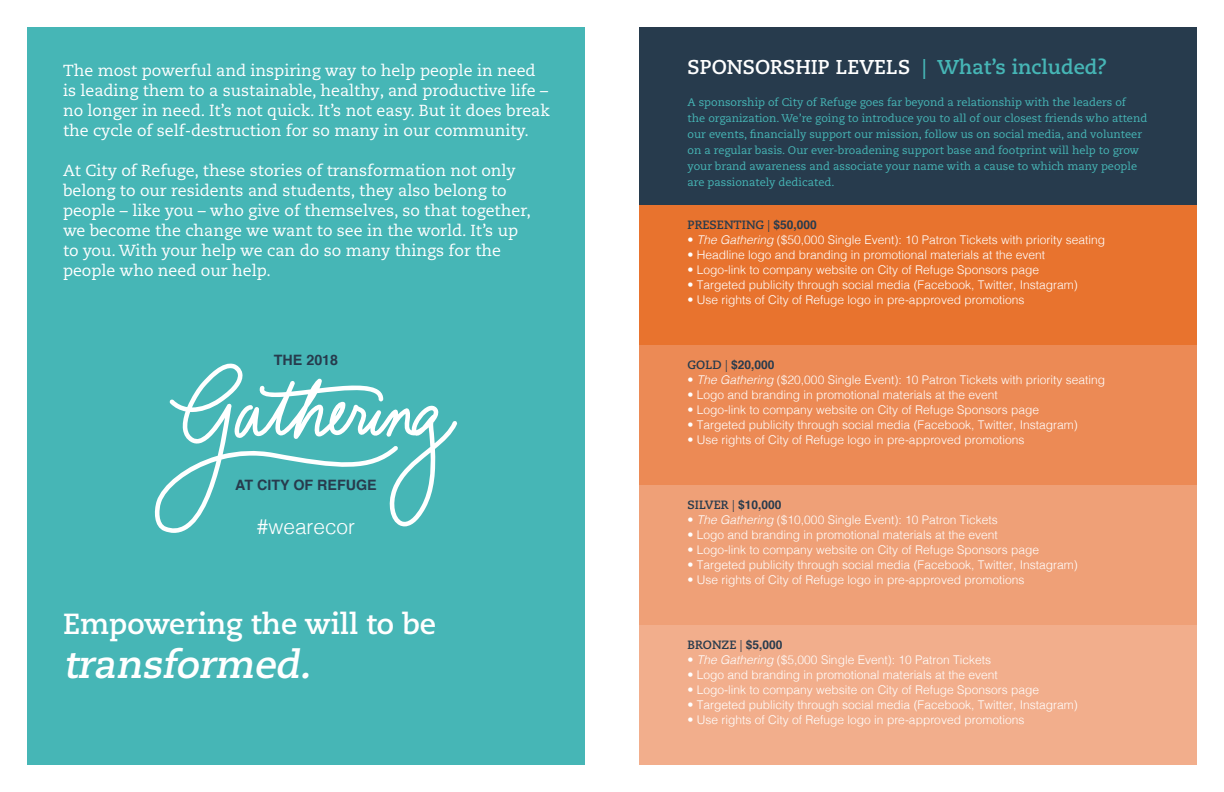
<style>
.page{position:relative;width:1224px;height:792px;background:#fff}
.page>*{position:absolute;margin:0;border:0;box-sizing:border-box;transform-origin:0 0}
.t1{font:italic 700 38.7px "Caecilia LT Pro 75";color:#fff}
.t2{font:700 29.1px "Caecilia LT Pro 75";color:#fff}
.t3{font:300 20.8px "Helvetica";color:#fff}
.t4{font:700 20px "Caecilia LT Pro 75";color:#fff}
.t5{font:16px/20px "Caecilia LT Pro 55 Roman";color:#fff}
.t6{font:700 14.3px "Helvetica";color:#273b4d}
.t7{font:300 12px "Helvetica";color:#fff}
.t8{font:700 12px "Caecilia LT Pro 75";color:#273b4d}
.t9{font:700 12px "Helvetica";color:#273b4d}
.t10{font:11px/16px "Caecilia LT Pro 55 Roman";color:#46b6b6}
.s1{color:#46b6b6}
.s2{font-family:"Helvetica";font-weight:300}
.s3{font-family:"Helvetica"}
.s4{font-style:italic}
.s5{font-family:"Caecilia LT Pro 75"}
.s6{font-weight:300}
</style>
<div class="page">
<div style="left:27px;top:27px;width:558px;height:738px;background:#46b6b6"></div>
<div style="left:639px;top:625px;width:558px;height:140px;background:#f2ae8c"></div>
<div style="left:639px;top:485px;width:558px;height:140px;background:#efa077"></div>
<div style="left:639px;top:345px;width:558px;height:140px;background:#ec8a55"></div>
<div style="left:639px;top:205px;width:558px;height:140px;background:#e8732e"></div>
<div style="left:639px;top:27px;width:558px;height:178px;background:#273b4d"></div>
<svg style="left:398px;top:405px;width:59px;height:121px"></svg>
<svg style="left:154px;top:363px;width:244px;height:170px"></svg>
<p class="t5" style="left:63px;top:60px;width:488px">The most powerful and inspiring way to help people in need is leading them to a sustainable, healthy, and productive life – no longer in need. It’s not quick. It’s not easy. But it does break the cycle of self-destruction for so many in our community.</p>
<p class="t5" style="left:63px;top:160px;width:469px">At City of Refuge, these stories of transformation not only belong to our residents and students, they also belong to people – like you – who give of themselves, so that together, we become the change we want to see in the world. It’s up to you. With your help we can do so many things for the people who need our help.</p>
<p class="t6" style="left:274px;top:348px;width:66px">THE 2018</p>
<p class="t6" style="left:235px;top:474px;width:143px">AT CITY OF REFUGE</p>
<p class="t3" style="left:257px;top:509px;width:100px">#wearecor</p>
<p class="t2" style="left:63px;top:604px;width:375px">Empowering the will to be</p>
<p class="t1" style="left:63px;top:638px;width:258px">transformed.</p>
<p class="t4" style="left:688px;top:54px;width:421px">SPONSORSHIP LEVELS <span class="s1">| What’s included?</span></p>
<p class="t10" style="left:688px;top:94px;width:461px">A sponsorship of City of Refuge goes far beyond a relationship with the leaders of<br>the organization. We’re going to introduce you to all of our closest friends who attend our events, financially support our mission, follow us on social media, and volunteer on a regular basis. Our ever-broadening support base and footprint will help to grow your brand awareness and associate your name with a cause to which many people are passionately dedicated.</p>
<p class="t8" style="left:688px;top:217px;width:131px">PRESENTING <span class="s2">|</span> <span class="s3">$50,000</span></p>
<p class="t7" style="left:688px;top:230px;width:419px">• <span class="s4">The Gathering</span> ($50,000 Single Event): 10 Patron Tickets with priority seating</p>
<p class="t7" style="left:688px;top:245px;width:359px">• Headline logo and branding in promotional materials at the event</p>
<p class="t7" style="left:688px;top:260px;width:353px">• Logo-link to company website on City of Refuge Sponsors page</p>
<p class="t7" style="left:688px;top:275px;width:392px">• Targeted publicity through social media (Facebook, Twitter, Instagram)</p>
<p class="t7" style="left:688px;top:290px;width:338px">• Use rights of City of Refuge logo in pre-approved promotions</p>
<p class="t9" style="left:688px;top:355px;width:88px"><span class="s5">GOLD</span> <span class="s6">|</span> $20,000</p>
<p class="t7" style="left:688px;top:370px;width:419px">• <span class="s4">The Gathering</span> ($20,000 Single Event): 10 Patron Tickets with priority seating</p>
<p class="t7" style="left:688px;top:385px;width:312px">• Logo and branding in promotional materials at the event</p>
<p class="t7" style="left:688px;top:400px;width:353px">• Logo-link to company website on City of Refuge Sponsors page</p>
<p class="t7" style="left:688px;top:415px;width:392px">• Targeted publicity through social media (Facebook, Twitter, Instagram)</p>
<p class="t7" style="left:688px;top:430px;width:338px">• Use rights of City of Refuge logo in pre-approved promotions</p>
<p class="t9" style="left:688px;top:495px;width:95px"><span class="s5">SILVER</span> <span class="s6">|</span> $10,000</p>
<p class="t7" style="left:688px;top:510px;width:312px">• <span class="s4">The Gathering</span> ($10,000 Single Event): 10 Patron Tickets</p>
<p class="t7" style="left:688px;top:525px;width:312px">• Logo and branding in promotional materials at the event</p>
<p class="t7" style="left:688px;top:540px;width:353px">• Logo-link to company website on City of Refuge Sponsors page</p>
<p class="t7" style="left:688px;top:555px;width:392px">• Targeted publicity through social media (Facebook, Twitter, Instagram)</p>
<p class="t7" style="left:688px;top:570px;width:338px">• Use rights of City of Refuge logo in pre-approved promotions</p>
<p class="t8" style="left:688px;top:637px;width:96px">BRONZE <span class="s2">|</span> <span class="s3">$5,000</span></p>
<p class="t7" style="left:688px;top:650px;width:305px">• <span class="s4">The Gathering</span> ($5,000 Single Event): 10 Patron Tickets</p>
<p class="t7" style="left:688px;top:665px;width:312px">• Logo and branding in promotional materials at the event</p>
<p class="t7" style="left:688px;top:680px;width:353px">• Logo-link to company website on City of Refuge Sponsors page</p>
<p class="t7" style="left:688px;top:695px;width:392px">• Targeted publicity through social media (Facebook, Twitter, Instagram)</p>
<p class="t7" style="left:688px;top:710px;width:338px">• Use rights of City of Refuge logo in pre-approved promotions</p>
</div>
